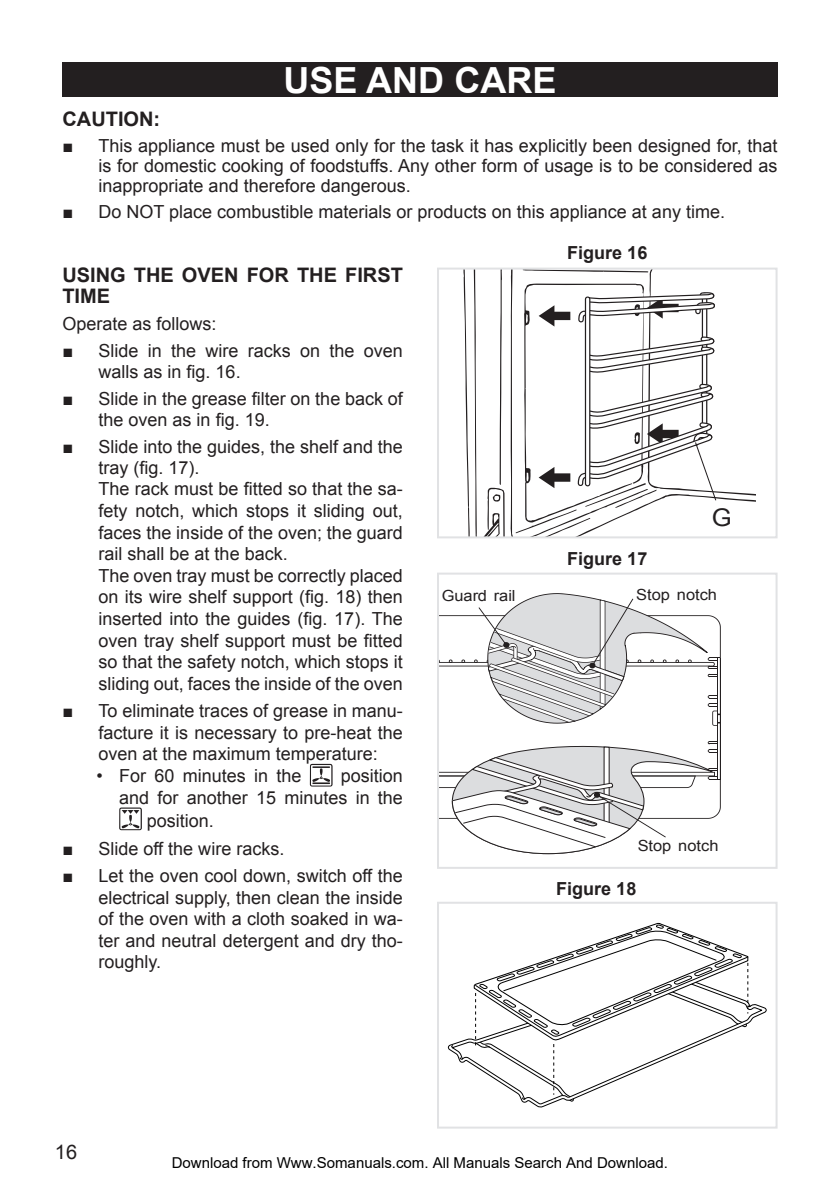
<style>
.page{position:relative;width:840px;height:1191px;background:#fff}
.page>*{position:absolute;margin:0;border:0;box-sizing:border-box;transform-origin:0 0}
.t1{font:700 36px "Arial";color:#fff}
.t2{font:24.4px "Arial";color:#231f20;scale:1.05 1}
.t3{font:700 20px/20.8px "Arial";color:#231f20}
.t4{font:20px "Arial";color:#231f20}
.t5{font:18px/21.6px "Arial";color:#231f20}
.t6{font:700 18px "Arial";color:#231f20}
.t7{font:15.4px "Arial";color:#231f20;scale:1.07 1}
.t8{font:15px "Arial";color:#000}
</style>
<div class="page">
<svg style="left:510px;top:270px;width:3px;height:265px"></svg>
<svg style="left:463px;top:270px;width:42px;height:265px"></svg>
<svg style="left:515px;top:270px;width:239px;height:265px"></svg>
<div style="left:437px;top:267px;width:340px;height:271px;border:2px solid #e1e2e4"></div>
<svg style="left:310px;top:764px;width:22px;height:22px"></svg>
<svg style="left:119px;top:807px;width:23px;height:23px"></svg>
<div style="left:62px;top:62px;width:715px;height:34px;background:#231f20"></div>
<hr style="left:719px;top:658px;width:1px;height:121px;background:#231f20">
<hr style="left:716px;top:658px;width:1px;height:121px;background:#231f20">
<svg style="left:440px;top:593px;width:280px;height:133px"></svg>
<svg style="left:440px;top:741px;width:280px;height:113px"></svg>
<div style="left:437px;top:572px;width:340px;height:297px;border:2px solid #e1e2e4"></div>
<svg style="left:447px;top:1004px;width:319px;height:104px"></svg>
<svg style="left:458px;top:1056px;width:5px;height:3px"></svg>
<svg style="left:450px;top:1044px;width:4px;height:5px"></svg>
<svg style="left:473px;top:922px;width:278px;height:180px"></svg>
<div style="left:437px;top:901px;width:340px;height:227px;border:2px solid #e1e2e4"></div>
<h1 class="t1" style="left:283px;top:56px;width:274px">USE AND CARE</h1>
<p class="t3" style="left:62px;top:110px;width:99px">CAUTION:</p>
<p class="t5" style="left:98px;top:136px;width:680px;line-height:20px;text-align:justify;text-indent:-36px">■ This appliance must be used only for the task it has explicitly been designed for, that is for domestic cooking of foodstuffs. Any other form of usage is to be considered as inappropriate and therefore dangerous.</p>
<p class="t5" style="left:62px;top:201px;width:663px">■ Do NOT place combustible materials or products on this appliance at any time.</p>
<p class="t3" style="left:62px;top:265px;width:342px">USING THE OVEN FOR THE FIRST<br>TIME</p>
<p class="t5" style="left:62px;top:313px;width:156px">Operate as follows:</p>
<p class="t5" style="left:98px;top:340px;width:306px;line-height:20.8px;text-indent:-36px">■ Slide in the wire racks on the oven walls as in fig. 16.</p>
<p class="t5" style="left:98px;top:388px;width:306px;text-indent:-36px">■ Slide in the grease filter on the back of the oven as in fig. 19.</p>
<p class="t5" style="left:98px;top:436px;width:306px;text-indent:-36px">■ Slide into the guides, the shelf and the tray (fig. 17).<br>The rack must be fitted so that the sa&shy;fety notch, which stops it sliding out, faces the inside of the oven; the guard rail shall be at the back.<br>The oven tray must be correctly placed on its wire shelf support (fig. 18) then inserted into the guides (fig. 17). The oven tray shelf support must be fitted so that the safety notch, which stops it sliding out, faces the inside of the oven</p>
<p class="t5" style="left:98px;top:700px;width:306px;text-align:justify;text-indent:-36px">■ To eliminate traces of grease in manu&shy;facture it is necessary to pre-heat the oven at the maximum temperature:</p>
<p class="t5" style="left:96px;top:765px;width:206px">• For 60 minutes in the</p>
<p class="t5" style="left:119px;top:765px;width:285px;text-align:right">position<br>and for another 15 minutes in the</p>
<p class="t5" style="left:147px;top:810px;width:69px">position.</p>
<p class="t5" style="left:62px;top:837px;width:223px">■ Slide off the wire racks.</p>
<p class="t5" style="left:98px;top:865px;width:306px;text-align:justify;text-indent:-36px">■ Let the oven cool down, switch off the electrical supply, then clean the inside of the oven with a cloth soaked in wa&shy;ter and neutral detergent and dry tho&shy;roughly.</p>
<p class="t6" style="left:567px;top:240px;width:82px">Figure 16</p>
<p class="t6" style="left:567px;top:547px;width:82px">Figure 17</p>
<h2 class="t2" style="left:711px;top:501px;width:20px">G</h2>
<p class="t7" style="left:441px;top:585px;width:71px">Guard rail</p>
<p class="t7" style="left:636px;top:584px;width:77px">Stop notch</p>
<p class="t7" style="left:637px;top:835px;width:77px">Stop notch</p>
<p class="t6" style="left:556px;top:876px;width:82px">Figure 18</p>
<p class="t4" style="left:55px;top:1139px;width:24px">16</p>
<p class="t8" style="left:172px;top:1154px;width:497px">Download from Www.Somanuals.com. All Manuals Search And Download.</p>
</div>
